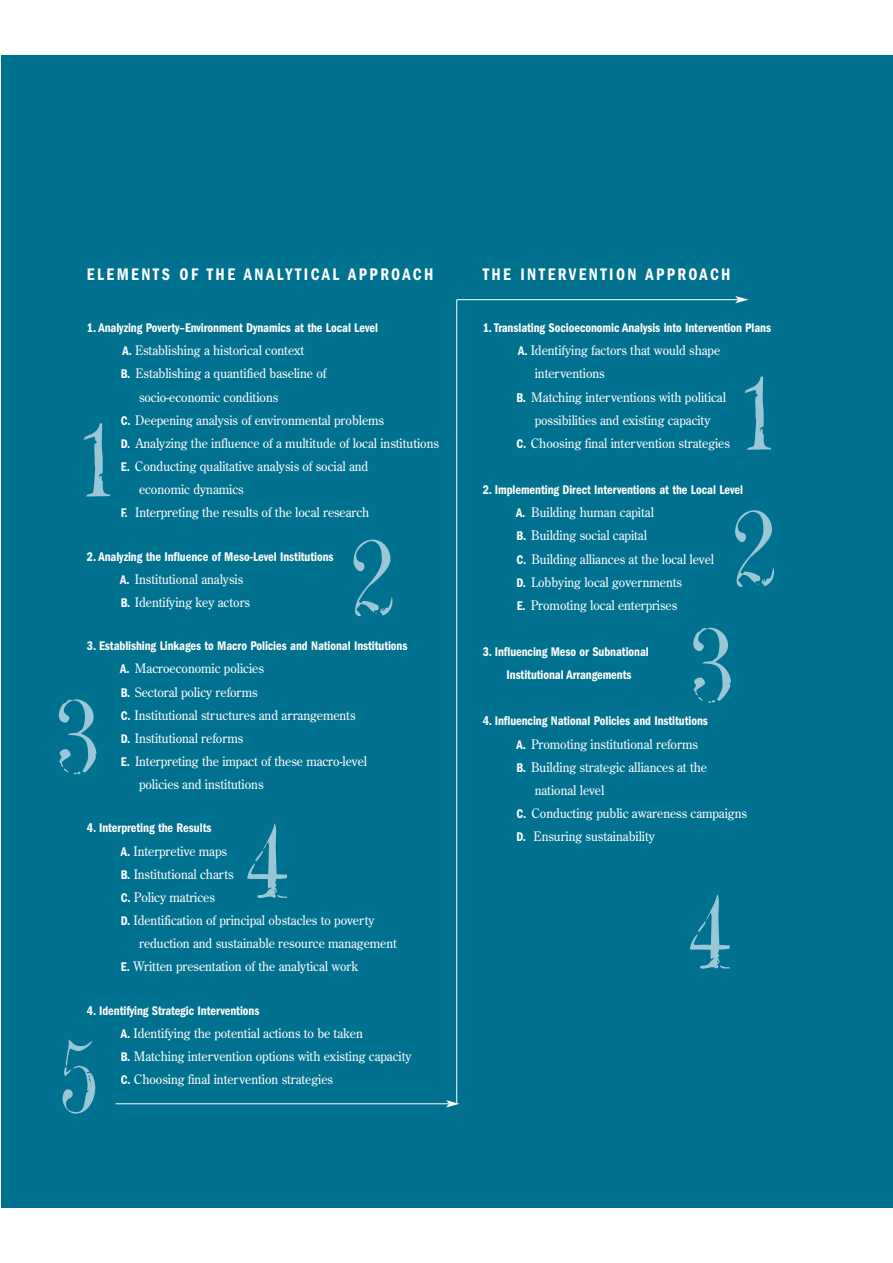
<style>
.page{position:relative;width:893px;height:1263px;background:#fff}
.page>*{position:absolute;margin:0;border:0;box-sizing:border-box;transform-origin:0 0}
.t1{font:108.45px/135.1px "Rumpled Roman";color:#9ac7d6}
.t2{font:600 condensed 17.4px "Franklin Gothic";letter-spacing:.155em;color:#fff;scale:.93 1}
.t3{font:13.05px/23.1px "Century Old Style";letter-spacing:-.005em;color:#fff;scale:.95 1}
.t4{font:600 condensed 13.05px/23.1px "Franklin Gothic";letter-spacing:-.005em;color:#fff;text-align:center;scale:.95 1}
.s1{font-family:"Franklin Gothic";font-weight:600;font-stretch:condensed}
</style>
<div class="page">
<div style="left:1px;top:55px;width:891px;height:1153px;background:#00718f"></div>
<h2 class="t2" style="left:87px;top:269px;width:374px">ELEMENTS OF THE ANALYTICAL APPROACH</h2>
<p class="t4" style="left:87px;top:317px;width:308px">1. Analyzing Poverty–Environment Dynamics at the Local Level</p>
<p class="t3" style="left:122px;top:340px;width:193px"><span class="s1">A.</span> Establishing a historical context</p>
<p class="t3" style="left:121px;top:363px;width:218px"><span class="s1">B.</span> Establishing a quantified baseline of</p>
<p class="t3" style="left:139px;top:386px;width:148px">socio-economic conditions</p>
<p class="t3" style="left:121px;top:409px;width:278px"><span class="s1">C.</span> Deepening analysis of environmental problems</p>
<p class="t3" style="left:121px;top:433px;width:336px"><span class="s1">D.</span> Analyzing the influence of a multitude of local institutions</p>
<p class="t3" style="left:121px;top:456px;width:262px"><span class="s1">E.</span> Conducting qualitative analysis of social and</p>
<p class="t3" style="left:139px;top:479px;width:112px">economic dynamics</p>
<p class="t3" style="left:121px;top:502px;width:263px"><span class="s1">F.</span> Interpreting the results of the local research</p>
<p class="t4" style="left:87px;top:546px;width:261px">2. Analyzing the Influence of Meso-Level Institutions</p>
<p class="t3" style="left:120px;top:568px;width:138px"><span class="s1">A.</span> Institutional analysis<br><span class="s1">B.</span> Identifying key actors</p>
<p class="t4" style="left:87px;top:635px;width:339px">3. Establishing Linkages to Macro Policies and National Institutions</p>
<p class="t3" style="left:120px;top:658px;width:153px"><span class="s1">A.</span> Macroeconomic policies</p>
<p class="t3" style="left:121px;top:681px;width:145px"><span class="s1">B.</span> Sectoral policy reforms</p>
<p class="t3" style="left:121px;top:704px;width:248px"><span class="s1">C.</span> Institutional structures and arrangements</p>
<p class="t3" style="left:121px;top:728px;width:130px"><span class="s1">D.</span> Institutional reforms</p>
<p class="t3" style="left:121px;top:751px;width:260px"><span class="s1">E.</span> Interpreting the impact of these macro-level</p>
<p class="t3" style="left:139px;top:774px;width:133px">policies and institutions</p>
<p class="t4" style="left:87px;top:818px;width:132px">4. Interpreting the Results</p>
<p class="t3" style="left:121px;top:840px;width:113px"><span class="s1">A.</span> Interpretive maps</p>
<p class="t3" style="left:121px;top:863px;width:120px"><span class="s1">B.</span> Institutional charts</p>
<p class="t3" style="left:121px;top:887px;width:100px"><span class="s1">C.</span> Policy matrices</p>
<p class="t3" style="left:121px;top:910px;width:269px"><span class="s1">D.</span> Identification of principal obstacles to poverty</p>
<p class="t3" style="left:139px;top:933px;width:273px">reduction and sustainable resource management</p>
<p class="t3" style="left:121px;top:956px;width:251px"><span class="s1">E.</span> Written presentation of the analytical work</p>
<p class="t4" style="left:87px;top:1000px;width:183px">4. Identifying Strategic Interventions</p>
<p class="t3" style="left:121px;top:1022px;width:307px"><span class="s1">A.</span> Identifying the potential actions to be taken<br><span class="s1">B.</span> Matching intervention options with existing capacity<br><span class="s1">C.</span> Choosing final intervention strategies</p>
<h1 class="t1" style="left:83px;top:396px;width:34px">1</h1>
<h1 class="t1" style="left:353px;top:514px;width:43px">2</h1>
<h1 class="t1" style="left:58px;top:673px;width:43px">3</h1>
<h1 class="t1" style="left:247px;top:797px;width:43px">4</h1>
<h1 class="t1" style="left:62px;top:1012px;width:43px">5</h1>
<h2 class="t2" style="left:482px;top:269px;width:268px">THE INTERVENTION APPROACH</h2>
<p class="t4" style="left:482px;top:317px;width:305px">1. Translating Socioeconomic Analysis into Intervention Plans</p>
<p class="t3" style="left:518px;top:340px;width:214px"><span class="s1">A.</span> Identifying factors that would shape</p>
<p class="t3" style="left:534px;top:363px;width:75px">interventions</p>
<p class="t3" style="left:516px;top:386px;width:222px"><span class="s1">B.</span> Matching interventions with political</p>
<p class="t3" style="left:534px;top:409px;width:187px">possibilities and existing capacity</p>
<p class="t3" style="left:516px;top:433px;width:226px"><span class="s1">C.</span> Choosing final intervention strategies</p>
<p class="t4" style="left:482px;top:479px;width:276px">2. Implementing Direct Interventions at the Local Level</p>
<p class="t3" style="left:516px;top:502px;width:210px"><span class="s1">A.</span> Building human capital<br><span class="s1">B.</span> Building social capital<br><span class="s1">C.</span> Building alliances at the local level<br><span class="s1">D.</span> Lobbying local governments<br><span class="s1">E.</span> Promoting local enterprises</p>
<p class="t4" style="left:482px;top:641px;width:176px">3. Influencing Meso or Subnational<br>Institutional Arrangements</p>
<p class="t4" style="left:482px;top:711px;width:238px">4. Influencing National Policies and Institutions</p>
<p class="t3" style="left:516px;top:733px;width:193px"><span class="s1">A.</span> Promoting institutional reforms</p>
<p class="t3" style="left:516px;top:756px;width:202px"><span class="s1">B.</span> Building strategic alliances at the</p>
<p class="t3" style="left:534px;top:780px;width:75px">national level</p>
<p class="t3" style="left:516px;top:803px;width:244px"><span class="s1">C.</span> Conducting public awareness campaigns</p>
<p class="t3" style="left:516px;top:826px;width:147px"><span class="s1">D.</span> Ensuring sustainability</p>
<h1 class="t1" style="left:735px;top:349px;width:43px">1<br>2</h1>
<h1 class="t1" style="left:692px;top:601px;width:43px">3</h1>
<h1 class="t1" style="left:689px;top:868px;width:43px">4</h1>
</div>
